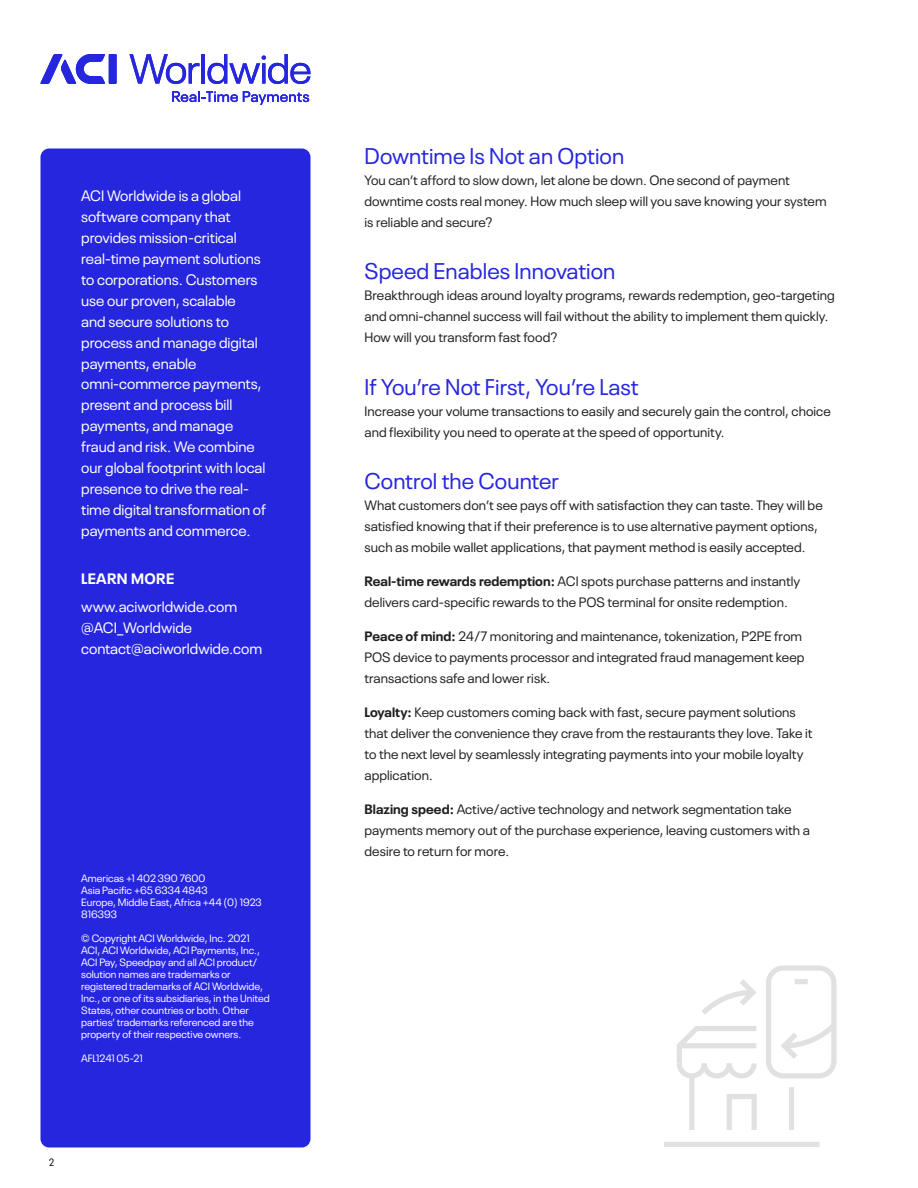
<style>
.page{position:relative;width:918px;height:1188px;background:#fff}
.page>*{position:absolute;margin:0;border:0;box-sizing:border-box;transform-origin:0 0}
.t1{font:22.5px "Neue Plak";letter-spacing:.005em;color:#2626de}
.t2{font:15px/21px "Neue Plak";color:#fff}
.t3{font:700 15px "Neue Plak";letter-spacing:.025em;color:#fff}
.t4{font:13.5px/21px "Neue Plak";letter-spacing:.005em;color:#221f1f}
.t5{font:10.5px/12px "Neue Plak";color:#fff}
.t6{font:condensed 10.5px "Neue Plak";color:#000}
.s1{font-weight:700}
</style>
<div class="page">
<div style="left:41px;top:148px;width:270px;height:999px;background:#2626de;border-radius:9px"></div>
<div style="left:109px;top:54px;width:8px;height:30px;background:#2626de"></div>
<svg style="left:40px;top:54px;width:65px;height:30px"></svg>
<svg style="left:129px;top:54px;width:70px;height:30px"></svg>
<hr style="left:202px;top:54px;width:3px;height:30px;background:#2626de">
<svg style="left:207px;top:54px;width:103px;height:30px"></svg>
<svg style="left:172px;top:91px;width:137px;height:14px"></svg>
<svg style="left:781px;top:1025px;width:50px;height:34px"></svg>
<div style="left:689px;top:1076px;width:5px;height:54px;background:#e1e1e1"></div>
<div style="left:789px;top:1087px;width:5px;height:43px;background:#e1e1e1"></div>
<div style="left:664px;top:1142px;width:156px;height:5px;background:#e1e1e1"></div>
<div style="left:795px;top:979px;width:13px;height:5px;background:#e1e1e1"></div>
<div style="left:766px;top:965px;width:71px;height:114px;border:5px solid #000;border-radius:15px"></div>
<svg style="left:677px;top:979px;width:80px;height:102px"></svg>
<p class="t2" style="left:81px;top:186px;width:186px">ACI Worldwide is a global software company that provides mission-critical real-time payment solutions to corporations. Customers use our proven, scalable<br>and secure solutions to process and manage digital payments, enable omni-commerce payments, present and process bill payments, and manage fraud and risk. We combine our global footprint with local presence to drive the real&shy;time digital transformation of payments and commerce.</p>
<p class="t3" style="left:81px;top:573px;width:95px">LEARN MORE</p>
<p class="t2" style="left:81px;top:597px;width:183px">www.aciworldwide.com @ACI_Worldwide contact@aciworldwide.com</p>
<p class="t5" style="left:81px;top:873px;width:182px">Americas +1 402 390 7600<br>Asia Pacific +65 6334 4843<br>Europe, Middle East, Africa +44 (0) 1923<br>816393</p>
<p class="t5" style="left:81px;top:933px;width:190px">© Copyright ACI Worldwide, Inc. 2021<br>ACI, ACI Worldwide, ACI Payments, Inc., ACI Pay, Speedpay and all ACI product/ solution names are trademarks or registered trademarks of ACI Worldwide, Inc., or one of its subsidiaries, in the United States, other countries or both. Other parties’ trademarks referenced are the property of their respective owners.</p>
<p class="t5" style="left:81px;top:1053px;width:63px">AFL1241 05-21</p>
<p class="t6" style="left:49px;top:1156px;width:6px">2</p>
<h1 class="t1" style="left:364px;top:147px;width:261px">Downtime Is Not an Option</h1>
<p class="t4" style="left:364px;top:171px;width:464px">You can’t afford to slow down, let alone be down. One second of payment downtime costs real money. How much sleep will you save knowing your system is reliable and secure?</p>
<h1 class="t1" style="left:364px;top:262px;width:252px">Speed Enables Innovation</h1>
<p class="t4" style="left:364px;top:286px;width:472px">Breakthrough ideas around loyalty programs, rewards redemption, geo-targeting and omni-channel success will fail without the ability to implement them quickly.<br>How will you transform fast food?</p>
<h1 class="t1" style="left:364px;top:377px;width:276px">If You’re Not First, You’re Last</h1>
<p class="t4" style="left:364px;top:401px;width:468px">Increase your volume transactions to easily and securely gain the control, choice and flexibility you need to operate at the speed of opportunity.</p>
<h1 class="t1" style="left:364px;top:471px;width:196px">Control the Counter</h1>
<p class="t4" style="left:364px;top:495px;width:460px">What customers don’t see pays off with satisfaction they can taste. They will be satisfied knowing that if their preference is to use alternative payment options, such as mobile wallet applications, that payment method is easily accepted.</p>
<p class="t4" style="left:364px;top:572px;width:437px"><span class="s1">Real-time rewards redemption:</span> ACI spots purchase patterns and instantly delivers card-specific rewards to the POS terminal for onsite redemption.</p>
<p class="t4" style="left:364px;top:627px;width:442px"><span class="s1">Peace of mind:</span> 24/7 monitoring and maintenance, tokenization, P2PE from<br>POS device to payments processor and integrated fraud management keep transactions safe and lower risk.</p>
<p class="t4" style="left:364px;top:703px;width:449px"><span class="s1">Loyalty:</span> Keep customers coming back with fast, secure payment solutions that deliver the convenience they crave from the restaurants they love. Take it to the next level by seamlessly integrating payments into your mobile loyalty application.</p>
<p class="t4" style="left:364px;top:800px;width:447px"><span class="s1">Blazing speed:</span> Active/active technology and network segmentation take payments memory out of the purchase experience, leaving customers with a desire to return for more.</p>
</div>
